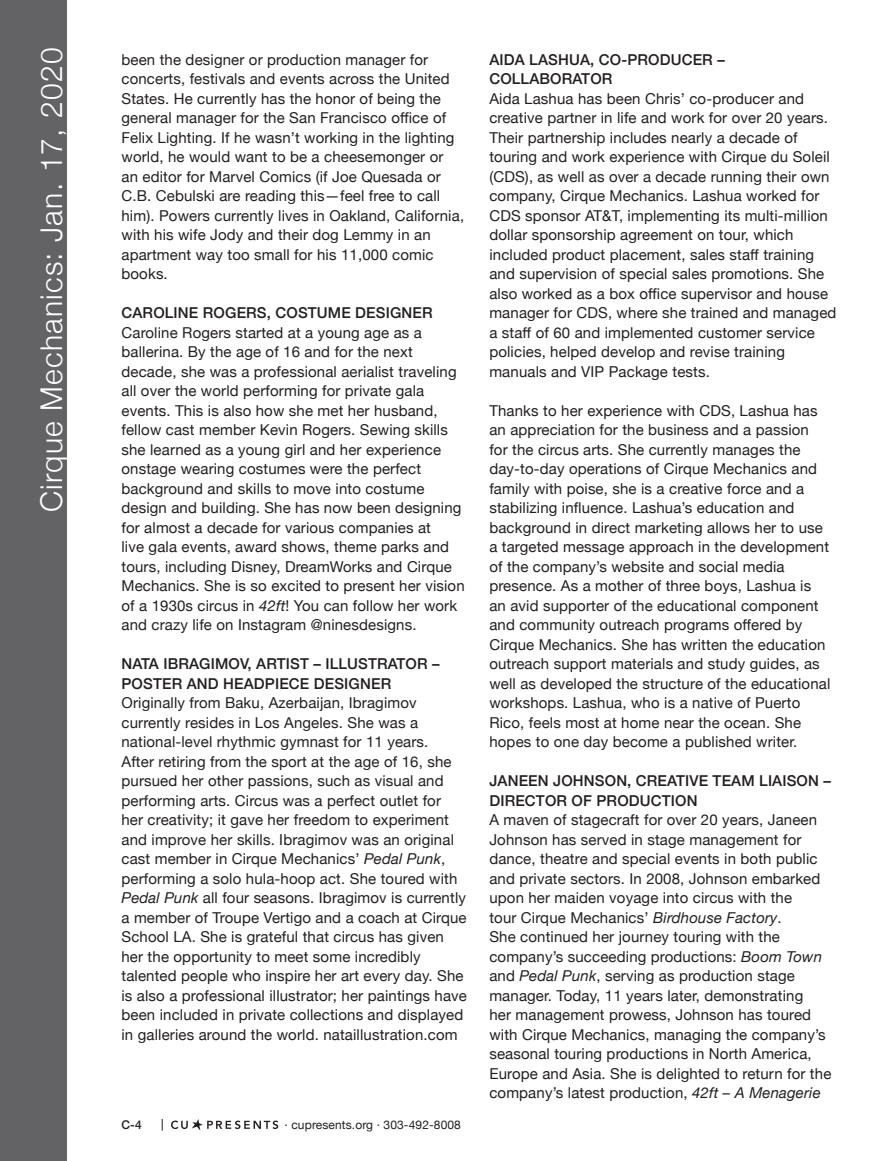
<style>
.page{position:relative;width:891px;height:1161px;background:#fff}
.page>*{position:absolute;margin:0;border:0;box-sizing:border-box;transform-origin:0 0}
.t1{font:300 30px "Helvetica Neue";letter-spacing:.04em;color:#fff}
.t2{font:15px/19.5px "Helvetica Neue";letter-spacing:.01em;color:#231f20}
.t3{font:500 15px/19.5px "Helvetica Neue";letter-spacing:.01em;color:#231f20}
.t4{font:12px "Helvetica Neue";letter-spacing:.01em;color:#231f20}
.t5{font:500 12px "Helvetica Neue";color:#231f20}
.s1{font-style:italic}
</style>
<div class="page">
<div style="left:0;top:0;width:68px;height:1161px;background:#636366"></div>
<svg style="left:162px;top:1119px;width:1px;height:12px"></svg>
<svg style="left:171px;top:1119px;width:107px;height:12px"></svg>
<h1 class="t1" style="left:27px;top:512px;width:466px;rotate:-90deg">Cirque Mechanics: Jan. 17, 2020</h1>
<p class="t2" style="left:122px;top:50px;width:344px">been the designer or production manager for concerts, festivals and events across the United States. He currently has the honor of being the general manager for the San Francisco office of Felix Lighting. If he wasn’t working in the lighting world, he would want to be a cheesemonger or<br>an editor for Marvel Comics (if Joe Quesada or C.B. Cebulski are reading this—feel free to call him). Powers currently lives in Oakland, California, with his wife Jody and their dog Lemmy in an apartment way too small for his 11,000 comic books.</p>
<p class="t3" style="left:122px;top:302px;width:313px">CAROLINE ROGERS, COSTUME DESIGNER</p>
<p class="t2" style="left:122px;top:323px;width:345px">Caroline Rogers started at a young age as a ballerina. By the age of 16 and for the next decade, she was a professional aerialist traveling all over the world performing for private gala events. This is also how she met her husband, fellow cast member Kevin Rogers. Sewing skills she learned as a young girl and her experience onstage wearing costumes were the perfect background and skills to move into costume design and building. She has now been designing for almost a decade for various companies at<br>live gala events, award shows, theme parks and tours, including Disney, DreamWorks and Cirque Mechanics. She is so excited to present her vision of a 1930s circus in <span class="s1">42ft</span>! You can follow her work and crazy life on Instagram @ninesdesigns.</p>
<p class="t3" style="left:122px;top:653px;width:320px">NATA IBRAGIMOV, ARTIST – ILLUSTRATOR –<br>POSTER AND HEADPIECE DESIGNER</p>
<p class="t2" style="left:122px;top:694px;width:347px">Originally from Baku, Azerbaijan, Ibragimov currently resides in Los Angeles. She was a national-level rhythmic gymnast for 11 years.<br>After retiring from the sport at the age of 16, she pursued her other passions, such as visual and performing arts. Circus was a perfect outlet for<br>her creativity; it gave her freedom to experiment and improve her skills. Ibragimov was an original cast member in Cirque Mechanics’ <span class="s1">Pedal Punk</span>, performing a solo hula-hoop act. She toured with <span class="s1">Pedal Punk</span> all four seasons. Ibragimov is currently a member of Troupe Vertigo and a coach at Cirque School LA. She is grateful that circus has given her the opportunity to meet some incredibly talented people who inspire her art every day. She is also a professional illustrator; her paintings have been included in private collections and displayed in galleries around the world. nataillustration.com</p>
<p class="t5" style="left:122px;top:1115px;width:22px">C-4</p>
<p class="t4" style="left:285px;top:1116px;width:178px">· cupresents.org · 303-492-8008</p>
<p class="t3" style="left:489px;top:48px;width:237px">AIDA LASHUA, CO-PRODUCER –<br>COLLABORATOR</p>
<p class="t2" style="left:489px;top:89px;width:349px">Aida Lashua has been Chris’ co-producer and creative partner in life and work for over 20 years.<br>Their partnership includes nearly a decade of touring and work experience with Cirque du Soleil (CDS), as well as over a decade running their own company, Cirque Mechanics. Lashua worked for CDS sponsor AT&amp;T, implementing its multi-million dollar sponsorship agreement on tour, which included product placement, sales staff training and supervision of special sales promotions. She also worked as a box office supervisor and house manager for CDS, where she trained and managed a staff of 60 and implemented customer service policies, helped develop and revise training manuals and VIP Package tests.</p>
<p class="t2" style="left:489px;top:401px;width:343px">Thanks to her experience with CDS, Lashua has an appreciation for the business and a passion for the circus arts. She currently manages the day-to-day operations of Cirque Mechanics and family with poise, she is a creative force and a stabilizing influence. Lashua’s education and background in direct marketing allows her to use a targeted message approach in the development of the company’s website and social media presence. As a mother of three boys, Lashua is an avid supporter of the educational component and community outreach programs offered by Cirque Mechanics. She has written the education outreach support materials and study guides, as well as developed the structure of the educational workshops. Lashua, who is a native of Puerto Rico, feels most at home near the ocean. She hopes to one day become a published writer.</p>
<p class="t3" style="left:489px;top:770px;width:343px">JANEEN JOHNSON, CREATIVE TEAM LIAISON –<br>DIRECTOR OF PRODUCTION</p>
<p class="t2" style="left:489px;top:811px;width:344px">A maven of stagecraft for over 20 years, Janeen Johnson has served in stage management for dance, theatre and special events in both public and private sectors. In 2008, Johnson embarked upon her maiden voyage into circus with the<br>tour Cirque Mechanics’ <span class="s1">Birdhouse Factory</span>.<br>She continued her journey touring with the company’s succeeding productions: <span class="s1">Boom Town </span>and <span class="s1">Pedal Punk</span>, serving as production stage manager. Today, 11 years later, demonstrating<br>her management prowess, Johnson has toured with Cirque Mechanics, managing the company’s seasonal touring productions in North America, Europe and Asia. She is delighted to return for the company’s latest production, <span class="s1">42ft – A Menagerie</span></p>
</div>
